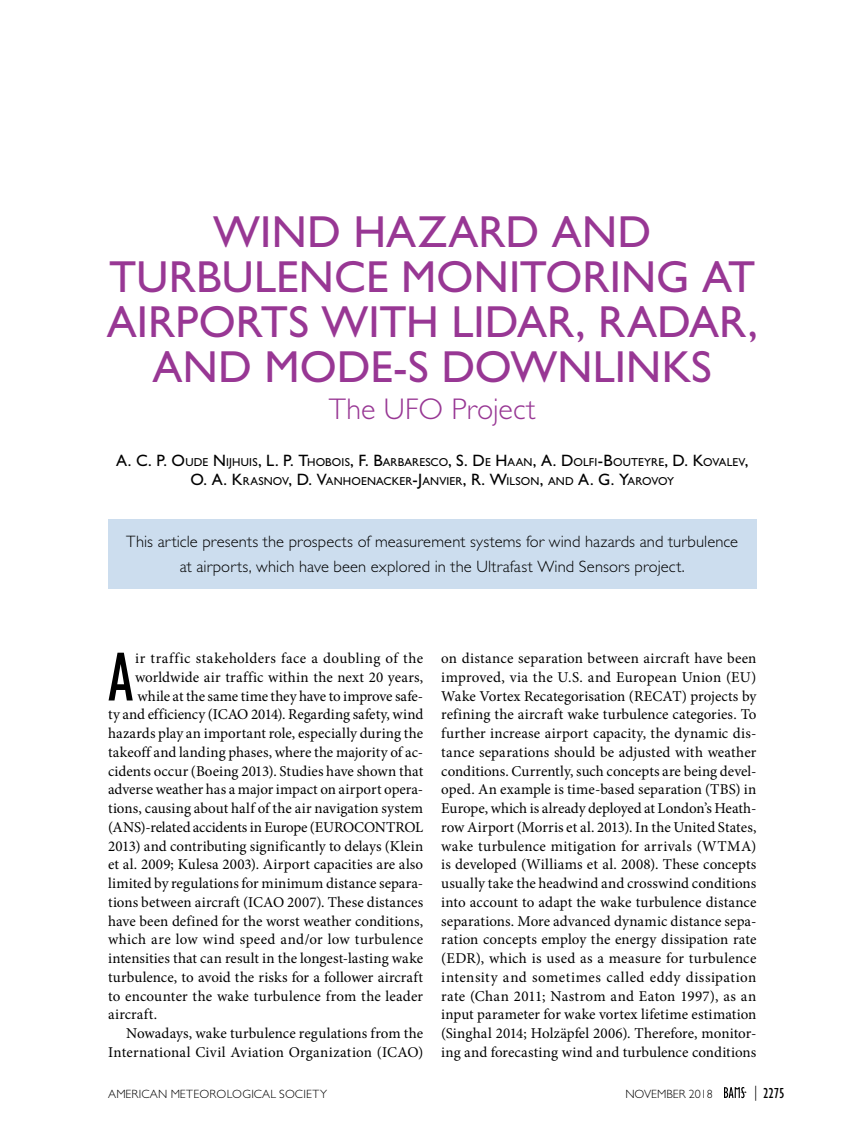
<style>
.page{position:relative;width:851px;height:1134px;background:#fff}
.page>*{position:absolute;margin:0;border:0;box-sizing:border-box;transform-origin:0 0}
.First_Paragraph_w_Dr{font:condensed 71.1px "Gill Sans Std";color:#000}
.Article_Title__Main{font:45px/45px "Gill Sans Std";color:#983794;text-align:center}
.Article_Title__Sub{font:300 30px "Gill Sans Std";color:#983794}
.Capsule_Summary{font:300 16.5px/24.8px "Gill Sans Std";letter-spacing:.01em;color:#000;text-align:center}
.Body_Text{font:15px/18.8px "Minion Pro";letter-spacing:.005em;color:#000;text-align:right}
.First_Paragraph_w_Dr-2{font:15px "Minion Pro";letter-spacing:.005em;color:#000}
.First_Paragraph_w_Dr-3{font:15px "Minion Pro";letter-spacing:.03em;color:#000}
.First_Paragraph_w_Dr-4{font:15px "Minion Pro";letter-spacing:.025em;color:#000}
.t1{font:condensed 15px "Gill Sans Std";color:#000}
.t2{font:300 12px "Gill Sans Std";letter-spacing:.015em;color:#000}
.Authors{font:11.55px/19.5px "Gill Sans Std";letter-spacing:.015em;color:#000}
.s1{font-size:16.5px}
.s2{font-weight:300;font-stretch:normal}
</style>
<div class="page">
<div style="left:108px;top:520px;width:648px;height:69px;background:#cde"></div>
<svg style="left:724px;top:1087px;width:22px;height:11px"></svg>
<p class="Article_Title__Main" style="left:107px;top:209px;width:652px">WIND HAZARD AND<br>TURBULENCE MONITORING AT<br>AIRPORTS WITH LIDAR, RADAR,<br>AND MODE-S DOWNLINKS</p>
<p class="Article_Title__Sub" style="left:329px;top:392px;width:208px">The UFO Project</p>
<p class="Authors" style="left:190px;top:452px;width:559px;text-indent:-74px"><span class="s1">A. C. P. O</span>UDE <span class="s1">N</span>IJHUIS<span class="s1">, L. P. T</span>HO BO IS<span class="s1">, F. B</span>ARBARESCO<span class="s1">, S. D</span> E <span class="s1">H</span>AAN <span class="s1">, A. D</span>OLFI<span class="s1">-B</span>OUTEYRE<span class="s1">, D. K</span>OVALEV<span class="s1">,<br>O. A. K</span>RASNOV<span class="s1">, D. V</span>AN HO ENACK</p>
<p class="Authors" style="left:399px;top:472px;width:276px">ER<span class="s1">-J</span>ANVIER<span class="s1">, R. W</span>ILSON <span class="s1">,</span> AN D <span class="s1">A. G. Y</span>AROVOY</p>
<p class="Capsule_Summary" style="left:126px;top:530px;width:613px">This article presents the prospects of measurement systems for wind hazards and turbulence at airports, which have been explored in the Ultrafast Wind Sensors project.</p>
<p class="First_Paragraph_w_Dr" style="left:108px;top:639px;width:27px">A</p>
<p class="First_Paragraph_w_Dr-3" style="left:135px;top:648px;width:290px">ir traffic stakeholders face a doubling of the</p>
<p class="First_Paragraph_w_Dr-2" style="left:135px;top:667px;width:290px">worldwide air traffic within the next 20 years,</p>
<p class="First_Paragraph_w_Dr-2" style="left:138px;top:686px;width:287px">while at the same time they have to improve safe-</p>
<p class="First_Paragraph_w_Dr-2" style="left:108px;top:704px;width:317px">ty and efficiency (ICAO 2014). Regarding safety, wind</p>
<p class="First_Paragraph_w_Dr-2" style="left:108px;top:723px;width:316px">hazards play an important role, especially during the</p>
<p class="First_Paragraph_w_Dr-2" style="left:108px;top:742px;width:317px">takeoff and landing phases, where the majority of ac-</p>
<p class="First_Paragraph_w_Dr-2" style="left:108px;top:761px;width:317px">cidents occur (Boeing 2013). Studies have shown that</p>
<p class="First_Paragraph_w_Dr-2" style="left:108px;top:779px;width:317px">adverse weather has a major impact on airport opera-</p>
<p class="First_Paragraph_w_Dr-2" style="left:108px;top:798px;width:316px">tions, causing about half of the air navigation system</p>
<p class="First_Paragraph_w_Dr-2" style="left:108px;top:817px;width:316px">(ANS)-related accidents in Europe (EUROCONTROL</p>
<p class="First_Paragraph_w_Dr-2" style="left:108px;top:836px;width:316px">2013) and contributing significantly to delays (Klein</p>
<p class="First_Paragraph_w_Dr-2" style="left:108px;top:854px;width:317px">et al. 2009; Kulesa 2003). Airport capacities are also</p>
<p class="First_Paragraph_w_Dr-2" style="left:108px;top:873px;width:317px">limited by regulations for minimum distance separa-</p>
<p class="First_Paragraph_w_Dr-2" style="left:108px;top:892px;width:316px">tions between aircraft (ICAO 2007). These distances</p>
<p class="First_Paragraph_w_Dr-2" style="left:108px;top:911px;width:317px">have been defined for the worst weather conditions,</p>
<p class="First_Paragraph_w_Dr-4" style="left:108px;top:929px;width:317px">which are low wind speed and/or low turbulence</p>
<p class="First_Paragraph_w_Dr-2" style="left:108px;top:948px;width:316px">intensities that can result in the longest-lasting wake</p>
<p class="First_Paragraph_w_Dr-2" style="left:108px;top:967px;width:316px">turbulence, to avoid the risks for a follower aircraft</p>
<p class="First_Paragraph_w_Dr-2" style="left:108px;top:986px;width:316px">to encounter the wake turbulence from the leader</p>
<p class="First_Paragraph_w_Dr-2" style="left:108px;top:1004px;width:51px">aircraft.</p>
<p class="Body_Text" style="left:108px;top:1024px;width:317px">Nowadays, wake turbulence regulations from the<br>International Civil Aviation Organization (ICAO)</p>
<p class="Body_Text" style="left:441px;top:649px;width:317px;text-align:justify">on distance separation between aircraft have been improved, via the U.S. and European Union (EU)<br>Wake Vortex Recategorisation (RECAT) projects by refining the aircraft wake turbulence categories. To further increase airport capacity, the dynamic dis&shy;tance separations should be adjusted with weather conditions. Currently, such concepts are being devel&shy;oped. An example is time-based separation (TBS) in Europe, which is already deployed at London’s Heath&shy;row Airport (Morris et al. 2013). In the United States, wake turbulence mitigation for arrivals (WTMA) is developed (Williams et al. 2008). These concepts usually take the headwind and crosswind conditions into account to adapt the wake turbulence distance separations. More advanced dynamic distance sepa&shy;ration concepts employ the energy dissipation rate (EDR), which is used as a measure for turbulence intensity and sometimes called eddy dissipation rate (Chan 2011; Nastrom and Eaton 1997), as an input parameter for wake vortex lifetime estimation (Singhal 2014; Holzäpfel 2006). Therefore, monitor&shy;ing and forecasting wind and turbulence conditions</p>
<p class="t2" style="left:108px;top:1087px;width:220px">AMERICAN METEOROLOGICAL SOCIETY</p>
<p class="t2" style="left:625px;top:1087px;width:89px">NOVEMBER 2018</p>
<p class="t1" style="left:754px;top:1085px;width:32px"><span class="s2">|</span> 2275</p>
</div>
